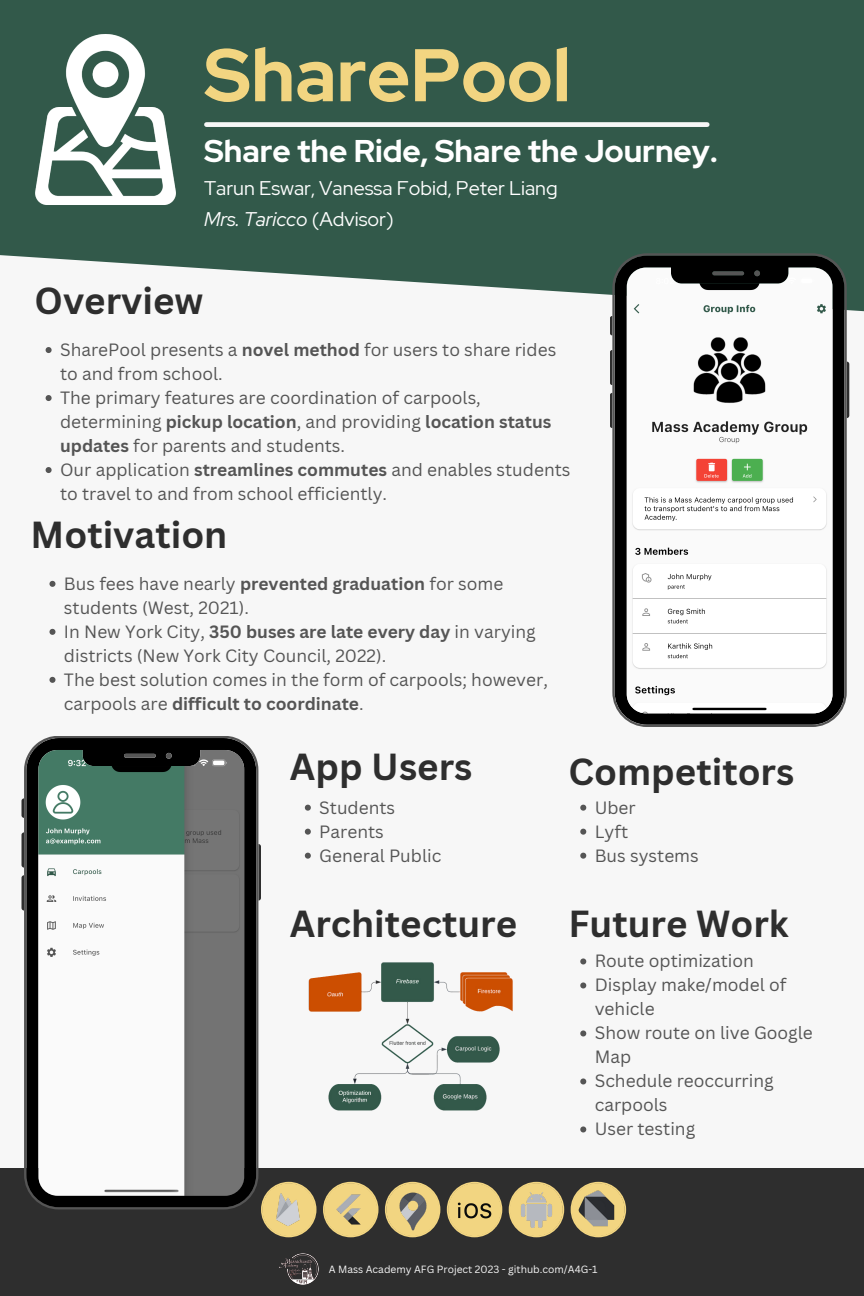
<style>
.page{position:relative;width:864px;height:1296px;background:#f7f7f7}
.page>*{position:absolute;margin:0;border:0;box-sizing:border-box;transform-origin:0 0}
.t1{font:700 74.4px "Red Hat Display";color:#f2d581}
.t2{font:700 36.65px "Canva Sans";color:#2e2e2e}
.t3{font:700 31.35px "Red Hat Display";color:#fff}
.t4{font:19.75px "Red Hat Display";color:#fff}
.t5{font:italic 19.75px "Red Hat Display";color:#fff}
.t6{font:17.35px/24px "Canva Sans";color:#555}
.t7{font:10.2px "Canva Sans";color:#f7f7f7}
.s1{font-style:normal}
.s2{font-weight:700}
</style>
<div class="page">
<svg style="left:0;top:0;width:864px;height:336px;fill:#32594a"></svg>
<svg style="left:610px;top:316px;width:2px;height:19px"></svg>
<svg style="left:610px;top:350px;width:2px;height:35px"></svg>
<svg style="left:610px;top:393px;width:2px;height:35px"></svg>
<svg style="left:847px;top:362px;width:2px;height:56px"></svg>
<svg style="left:612px;top:253px;width:235px;height:474px"></svg>
<div style="left:0;top:1168px;width:864px;height:128px;background:#2e2e2e"></div>
<svg style="left:22px;top:798px;width:2px;height:20px"></svg>
<svg style="left:22px;top:832px;width:2px;height:36px"></svg>
<svg style="left:22px;top:875px;width:2px;height:36px"></svg>
<svg style="left:258px;top:844px;width:3px;height:57px"></svg>
<svg style="left:24px;top:736px;width:234px;height:473px"></svg>
<img style="left:17px;top:30px;width:178px;height:178px">
<div style="left:206px;top:122px;width:501px;height:5px;background:#f7f7f7"></div>
<svg style="left:447px;top:1182px;width:55px;height:55px"></svg>
<img style="left:454px;top:1197px;width:41px;height:31px">
<svg style="left:509px;top:1182px;width:55px;height:55px"></svg>
<img style="left:519px;top:1192px;width:35px;height:36px">
<svg style="left:261px;top:1182px;width:55px;height:55px"></svg>
<svg style="left:323px;top:1182px;width:55px;height:55px"></svg>
<svg style="left:385px;top:1182px;width:55px;height:55px"></svg>
<svg style="left:571px;top:1182px;width:55px;height:55px"></svg>
<img style="left:279px;top:1253px;width:40px;height:32px">
<img style="left:308px;top:962px;width:205px;height:149px">
<svg style="left:46px;top:347px;width:6px;height:6px"></svg>
<svg style="left:46px;top:395px;width:6px;height:6px"></svg>
<svg style="left:46px;top:467px;width:6px;height:6px"></svg>
<svg style="left:49px;top:581px;width:6px;height:6px"></svg>
<svg style="left:49px;top:629px;width:6px;height:6px"></svg>
<svg style="left:49px;top:677px;width:6px;height:6px"></svg>
<svg style="left:305px;top:805px;width:6px;height:6px"></svg>
<svg style="left:305px;top:829px;width:6px;height:6px"></svg>
<svg style="left:305px;top:853px;width:6px;height:6px"></svg>
<svg style="left:580px;top:805px;width:6px;height:6px"></svg>
<svg style="left:580px;top:829px;width:6px;height:6px"></svg>
<svg style="left:580px;top:853px;width:6px;height:6px"></svg>
<svg style="left:580px;top:958px;width:6px;height:6px"></svg>
<svg style="left:580px;top:982px;width:6px;height:6px"></svg>
<svg style="left:580px;top:1030px;width:6px;height:6px"></svg>
<svg style="left:580px;top:1078px;width:6px;height:6px"></svg>
<svg style="left:580px;top:1126px;width:6px;height:6px"></svg>
<p class="t1" style="left:204px;top:26px;width:368px">SharePool</p>
<p class="t3" style="left:204px;top:130px;width:515px">Share the Ride, Share the Journey.</p>
<p class="t4" style="left:204px;top:175px;width:355px">Tarun Eswar, Vanessa Fobid, Peter Liang</p>
<p class="t5" style="left:204px;top:206px;width:191px">Mrs. Taricco <span class="s1">(Advisor)</span></p>
<p class="t2" style="left:34px;top:275px;width:170px">Overview</p>
<p class="t6" style="left:60px;top:337px;width:498px">SharePool presents a <span class="s2">novel method</span> for users to share rides to and from school.</p>
<p class="t6" style="left:60px;top:385px;width:493px">The primary features are coordination of carpools, determining <span class="s2">pickup location</span>, and providing <span class="s2">location status updates</span> for parents and students.</p>
<p class="t6" style="left:60px;top:457px;width:512px">Our application <span class="s2">streamlines commutes</span> and enables students to travel to and from school efficiently.</p>
<p class="t2" style="left:31px;top:509px;width:198px">Motivation</p>
<p class="t6" style="left:64px;top:571px;width:441px">Bus fees have nearly <span class="s2">prevented graduation</span> for some students (West, 2021).</p>
<p class="t6" style="left:64px;top:619px;width:473px">In New York City, <span class="s2">350 buses are late every day</span> in varying districts (New York City Council, 2022).</p>
<p class="t6" style="left:64px;top:667px;width:485px">The best solution comes in the form of carpools; however, carpools are <span class="s2">difficult to coordinate</span>.</p>
<p class="t2" style="left:290px;top:741px;width:184px">App Users</p>
<p class="t6" style="left:319px;top:795px;width:77px">Students</p>
<p class="t6" style="left:319px;top:819px;width:66px">Parents</p>
<p class="t6" style="left:319px;top:843px;width:124px">General Public</p>
<p class="t2" style="left:568px;top:746px;width:227px">Competitors</p>
<p class="t6" style="left:595px;top:795px;width:43px">Uber</p>
<p class="t6" style="left:595px;top:819px;width:35px">Lyft</p>
<p class="t6" style="left:595px;top:843px;width:106px">Bus systems</p>
<p class="t2" style="left:290px;top:898px;width:229px">Architecture</p>
<p class="t2" style="left:568px;top:898px;width:222px">Future Work</p>
<p class="t6" style="left:595px;top:949px;width:161px">Route optimization</p>
<p class="t6" style="left:595px;top:973px;width:193px">Display make/model of vehicle</p>
<p class="t6" style="left:595px;top:1021px;width:220px">Show route on live Google<br>Map</p>
<p class="t6" style="left:595px;top:1069px;width:181px">Schedule reoccurring carpools</p>
<p class="t6" style="left:595px;top:1117px;width:102px">User testing</p>
<p class="t7" style="left:329px;top:1262px;width:270px">A Mass Academy AFG Project 2023 - github.com/A4G-1</p>
</div>
